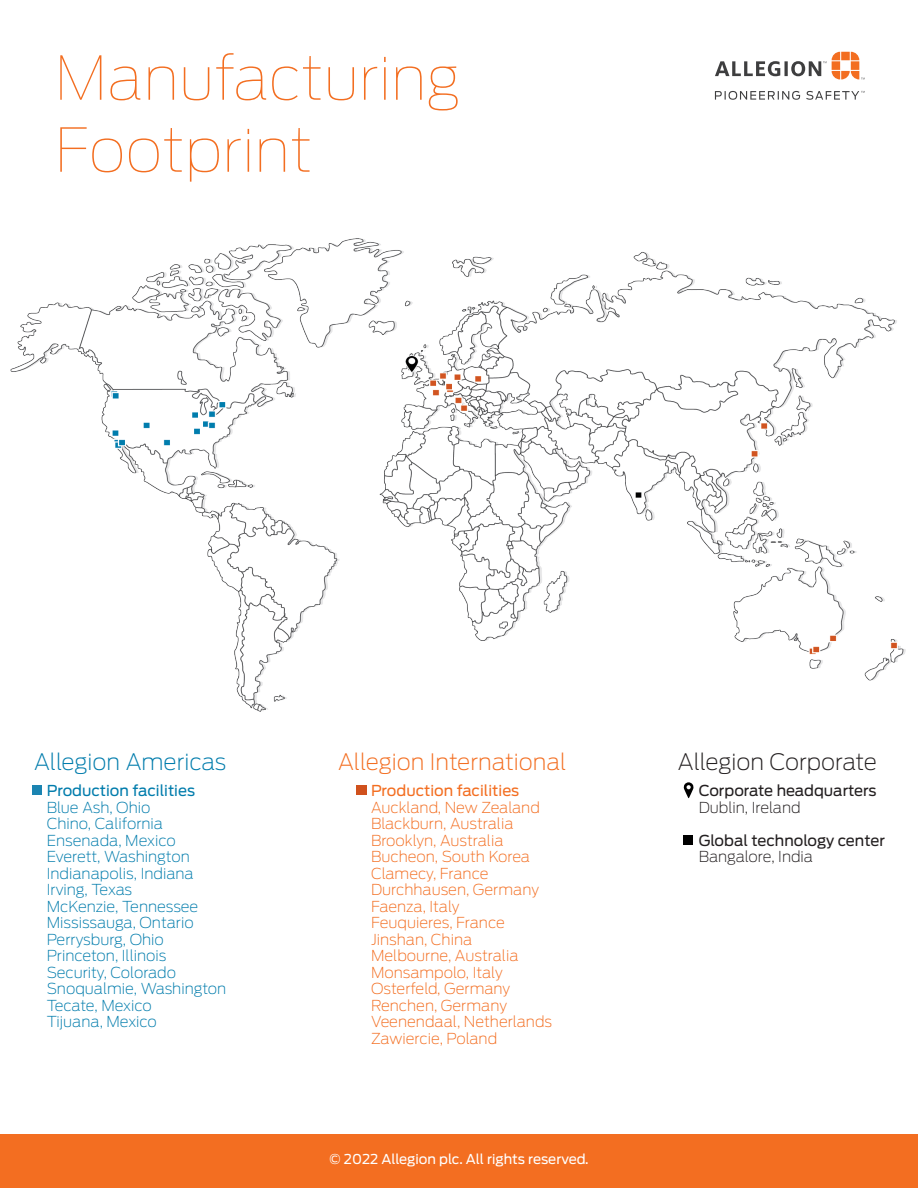
<style>
.page{position:relative;width:918px;height:1188px;background:#fff}
.page>*{position:absolute;margin:0;border:0;box-sizing:border-box;transform-origin:0 0}
.Headline{font:100 60px/72px "Antenna";color:#f36e21}
.t1{font:200 22.5px "Antenna";color:#f36e21}
.t2{font:200 22.5px "Antenna";color:#231f20}
.t3{font:200 22.5px "Antenna";color:#007cac}
.t4{font:200 15px/16.5px "Antenna";color:#f36e21}
.t5{font:200 15px "Antenna";color:#007cac}
.t6{font:15px "Antenna";color:#231f20}
.t7{font:200 15px "Antenna";color:#231f20}
.t8{font:15px "Antenna";color:#f36e21}
.t9{font:15px "Antenna";color:#007cac}
.t10{font:200 15px "Antenna";letter-spacing:-.02em;color:#007cac}
.t11{font:13.5px "Antenna";color:#fff}
</style>
<div class="page">
<svg style="left:715px;top:52px;width:150px;height:27px"></svg>
<svg style="left:715px;top:91px;width:150px;height:9px"></svg>
<img style="left:11px;top:238px;width:894px;height:474px">
<div style="left:356px;top:785px;width:10px;height:10px;background:#d0511d"></div>
<div style="left:683px;top:835px;width:10px;height:10px;background:#000"></div>
<svg style="left:684px;top:782px;width:10px;height:16px"></svg>
<div style="left:32px;top:785px;width:10px;height:10px;background:#1b84b1"></div>
<div style="left:0;top:1134px;width:918px;height:54px;background:#f36e21"></div>
<p class="Headline" style="left:55px;top:40px;width:407px">Manufacturing<br>Footprint</p>
<p class="t3" style="left:34px;top:747px;width:194px">Allegion Americas</p>
<p class="t9" style="left:47px;top:781px;width:150px">Production facilities</p>
<p class="t5" style="left:47px;top:798px;width:105px">Blue Ash, Ohio</p>
<p class="t5" style="left:47px;top:814px;width:118px">Chino, California</p>
<p class="t5" style="left:47px;top:831px;width:130px">Ensenada, Mexico</p>
<p class="t5" style="left:47px;top:847px;width:145px">Everett, Washington</p>
<p class="t5" style="left:47px;top:864px;width:149px">Indianapolis, Indiana</p>
<p class="t5" style="left:47px;top:880px;width:87px">Irving, Texas</p>
<p class="t5" style="left:47px;top:897px;width:153px">McKenzie, Tennessee</p>
<p class="t5" style="left:47px;top:913px;width:148px">Mississauga, Ontario</p>
<p class="t5" style="left:47px;top:930px;width:119px">Perrysburg, Ohio</p>
<p class="t5" style="left:47px;top:946px;width:121px">Princeton, Illinois</p>
<p class="t5" style="left:47px;top:963px;width:131px">Security, Colorado</p>
<p class="t5" style="left:47px;top:979px;width:181px">Snoqualmie, Washington</p>
<p class="t10" style="left:47px;top:996px;width:107px">Tecate, Mexico</p>
<p class="t5" style="left:47px;top:1012px;width:112px">Tijuana, Mexico</p>
<p class="t1" style="left:338px;top:747px;width:230px">Allegion International</p>
<p class="t8" style="left:371px;top:781px;width:150px">Production facilities</p>
<p class="t4" style="left:371px;top:799px;width:170px">Auckland, New Zealand</p>
<p class="t4" style="left:371px;top:815px;width:161px">Blackburn, Australia<br>Brooklyn, Australia<br>Bucheon, South Korea<br>Clamecy, France</p>
<p class="t4" style="left:371px;top:881px;width:170px">Durchhausen, Germany<br>Faenza, Italy</p>
<p class="t4" style="left:371px;top:914px;width:135px">Feuquieres, France<br>Jinshan, China</p>
<p class="t4" style="left:371px;top:947px;width:149px">Melbourne, Australia</p>
<p class="t4" style="left:371px;top:964px;width:133px">Monsampolo, Italy</p>
<p class="t4" style="left:371px;top:980px;width:141px">Osterfeld, Germany</p>
<p class="t4" style="left:371px;top:997px;width:183px">Renchen, Germany<br>Veenendaal, Netherlands</p>
<p class="t4" style="left:371px;top:1030px;width:128px">Zawiercie, Poland</p>
<p class="t11" style="left:330px;top:1150px;width:261px">© 2022 Allegion plc. All rights reserved.</p>
<p class="t2" style="left:678px;top:747px;width:201px">Allegion Corporate</p>
<p class="t6" style="left:699px;top:781px;width:179px">Corporate headquarters</p>
<p class="t7" style="left:699px;top:798px;width:104px">Dublin, Ireland</p>
<p class="t6" style="left:699px;top:830px;width:188px">Global technology center</p>
<p class="t7" style="left:699px;top:847px;width:116px">Bangalore, India</p>
</div>
